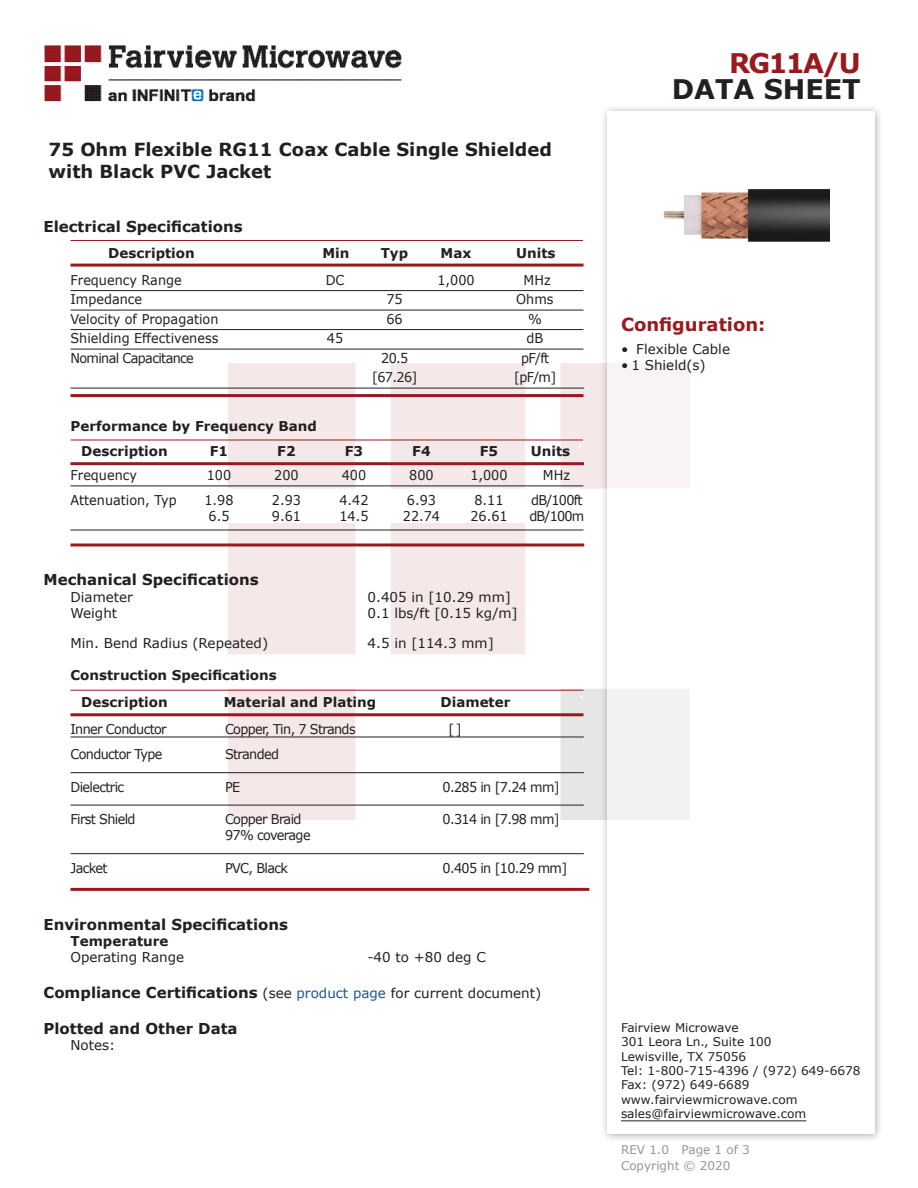
<style>
.page{position:relative;width:918px;height:1188px;background:#fff}
.page>*{position:absolute;margin:0;border:0;box-sizing:border-box;transform-origin:0 0}
.t1{font:700 27px "Verdana";color:#231f20}
.FM{font:700 27px "Verdana";letter-spacing:-.07em;color:#981a1e}
.Web_Description_Para{font:700 18px/21.6px "Verdana";color:#231f20}
.Head1{font:700 18px "Verdana";color:#981a1e}
.Head1_for_Compliance{font:700 15px "Verdana";color:#231f20}
.Head1-2{font:700 15px "Verdana";color:#231f20}
.Table_Body_Construct{font:13.5px "Verdana";letter-spacing:-.05em;color:#231f20;scale:.95 1}
.Specs_Para{font:13.5px "Verdana";color:#231f20}
.Table-Body{font:13.5px "Verdana";color:#231f20;scale:.95 1}
.Table_Body_Frequency{font:13.5px "Verdana";color:#231f20;scale:.95 1}
.Head2{font:700 13.5px "Verdana";color:#231f20}
.Table_Header_Constru{font:700 13.5px "Verdana";color:#231f20}
.Table_Header_Frequen{font:700 13.5px "Verdana";color:#231f20}
.Table-Header{font:700 13.5px "Verdana";color:#231f20}
.Table-Body-2{font:13.5px "Verdana";letter-spacing:-.05em;color:#231f20;scale:.95 1}
.Head2_after_Head1{font:700 13.5px "Verdana";color:#231f20}
.Head1-3{font:700 13.5px "Verdana";color:#fff}
.FM_Info{font:12px "Verdana";color:#231f20}
.REV_Info{font:12px "Verdana";color:#939598}
.Head1-4{font:700 10.5px "Verdana";color:#fff}
.s1{font-weight:400;font-size:13.5px}
.s2{font-weight:400;font-size:13.5px;color:#1a5392}
</style>
<div class="page">
<img style="left:44px;top:45px;width:358px;height:57px">
<div style="left:600px;top:104px;width:284px;height:1039px;background:#231f20;opacity:.75"></div>
<div style="left:608px;top:111px;width:267px;height:1023px;background:#fff"></div>
<hr style="left:70px;top:240px;width:513px;height:1px;background:#981a1e">
<hr style="left:70px;top:264px;width:514px;height:3px;background:#981a1e">
<hr style="left:70px;top:290px;width:514px;height:1px;background:#231f20">
<hr style="left:70px;top:310px;width:514px;height:1px;background:#231f20">
<hr style="left:70px;top:329px;width:514px;height:1px;background:#231f20">
<hr style="left:70px;top:349px;width:514px;height:1px;background:#231f20">
<hr style="left:70px;top:388px;width:514px;height:1px;background:#231f20">
<hr style="left:70px;top:394px;width:514px;height:3px;background:#981a1e">
<hr style="left:70px;top:440px;width:513px;height:1px;background:#981a1e">
<hr style="left:70px;top:462px;width:514px;height:3px;background:#981a1e">
<hr style="left:70px;top:486px;width:514px;height:1px;background:#231f20">
<hr style="left:70px;top:530px;width:514px;height:1px;background:#231f20">
<hr style="left:70px;top:543px;width:514px;height:3px;background:#981a1e">
<hr style="left:70px;top:690px;width:514px;height:1px;background:#981a1e">
<hr style="left:70px;top:713px;width:514px;height:3px;background:#981a1e">
<hr style="left:70px;top:737px;width:514px;height:1px;background:#231f20">
<hr style="left:70px;top:772px;width:514px;height:1px;background:#231f20">
<hr style="left:70px;top:805px;width:514px;height:1px;background:#231f20">
<hr style="left:70px;top:853px;width:514px;height:1px;background:#231f20">
<hr style="left:70px;top:888px;width:519px;height:3px;background:#981a1e">
<hr style="left:621px;top:1120px;width:185px;height:1px;background:#231f20">
<img style="left:663px;top:189px;width:167px;height:53px">
<p class="Web_Description_Para" style="left:49px;top:139px;width:505px">75 Ohm Flexible RG11 Coax Cable Single Shielded with Black PVC Jacket</p>
<p class="Head1-2" style="left:44px;top:216px;width:201px">Electrical Specifications</p>
<p class="Table-Header" style="left:108px;top:243px;width:88px">Description</p>
<p class="Table-Header" style="left:322px;top:243px;width:29px">Min</p>
<p class="Table-Header" style="left:381px;top:243px;width:29px">Typ</p>
<p class="Table-Header" style="left:441px;top:243px;width:32px">Max</p>
<p class="Table-Header" style="left:516px;top:243px;width:41px">Units</p>
<p class="Table-Body" style="left:70px;top:270px;width:119px">Frequency Range</p>
<p class="Table-Body" style="left:326px;top:270px;width:21px">DC</p>
<p class="Table-Body" style="left:437px;top:270px;width:41px">1,000</p>
<p class="Table-Body" style="left:524px;top:270px;width:30px">MHz</p>
<p class="Table-Body" style="left:70px;top:290px;width:77px">Impedance</p>
<p class="Table-Body" style="left:386px;top:290px;width:19px">75</p>
<p class="Table-Body" style="left:516px;top:290px;width:41px">Ohms</p>
<p class="Table-Body" style="left:70px;top:309px;width:157px">Velocity of Propagation</p>
<p class="Table-Body" style="left:386px;top:309px;width:19px">66</p>
<p class="Table-Body" style="left:528px;top:309px;width:16px">%</p>
<p class="Table-Body" style="left:70px;top:329px;width:157px">Shielding Effectiveness</p>
<p class="Table-Body" style="left:327px;top:329px;width:19px">45</p>
<p class="Table-Body" style="left:527px;top:329px;width:19px">dB</p>
<p class="Table-Body-2" style="left:70px;top:348px;width:131px">Nominal Capacitance</p>
<p class="Table-Body" style="left:381px;top:348px;width:30px">20.5</p>
<p class="Table-Body" style="left:521px;top:348px;width:31px">pF/ft</p>
<p class="Table-Body" style="left:372px;top:368px;width:49px">[67.26]</p>
<p class="Table-Body" style="left:514px;top:368px;width:46px">[pF/m]</p>
<p class="Head2" style="left:70px;top:417px;width:248px">Performance by Frequency Band</p>
<p class="Head1-3" style="left:578px;top:433px;width:6px">.</p>
<p class="Table_Header_Frequen" style="left:81px;top:442px;width:88px">Description</p>
<p class="Table_Header_Frequen" style="left:210px;top:442px;width:20px">F1</p>
<p class="Table_Header_Frequen" style="left:277px;top:442px;width:20px">F2</p>
<p class="Table_Header_Frequen" style="left:345px;top:442px;width:20px">F3</p>
<p class="Table_Header_Frequen" style="left:412px;top:442px;width:20px">F4</p>
<p class="Table_Header_Frequen" style="left:480px;top:442px;width:20px">F5</p>
<p class="Table_Header_Frequen" style="left:531px;top:442px;width:41px">Units</p>
<p class="Table_Body_Frequency" style="left:70px;top:466px;width:72px">Frequency</p>
<p class="Table_Body_Frequency" style="left:207px;top:466px;width:27px">100</p>
<p class="Table_Body_Frequency" style="left:274px;top:466px;width:27px">200</p>
<p class="Table_Body_Frequency" style="left:342px;top:466px;width:27px">400</p>
<p class="Table_Body_Frequency" style="left:409px;top:466px;width:27px">800</p>
<p class="Table_Body_Frequency" style="left:470px;top:466px;width:41px">1,000</p>
<p class="Table_Body_Frequency" style="left:543px;top:466px;width:30px">MHz</p>
<p class="Table_Body_Frequency" style="left:70px;top:491px;width:113px">Attenuation, Typ</p>
<p class="Table_Body_Frequency" style="left:204px;top:491px;width:32px">1.98</p>
<p class="Table_Body_Frequency" style="left:272px;top:491px;width:32px">2.93</p>
<p class="Table_Body_Frequency" style="left:339px;top:491px;width:32px">4.42</p>
<p class="Table_Body_Frequency" style="left:407px;top:491px;width:32px">6.93</p>
<p class="Table_Body_Frequency" style="left:474px;top:491px;width:32px">8.11</p>
<p class="Table_Body_Frequency" style="left:531px;top:491px;width:55px">dB/100ft</p>
<p class="Table_Body_Frequency" style="left:209px;top:507px;width:24px">6.5</p>
<p class="Table_Body_Frequency" style="left:272px;top:507px;width:32px">9.61</p>
<p class="Table_Body_Frequency" style="left:339px;top:507px;width:32px">14.5</p>
<p class="Table_Body_Frequency" style="left:403px;top:507px;width:41px">22.74</p>
<p class="Table_Body_Frequency" style="left:470px;top:507px;width:41px">26.61</p>
<p class="Table_Body_Frequency" style="left:529px;top:507px;width:59px">dB/100m</p>
<p class="Head1-2" style="left:44px;top:569px;width:217px">Mechanical Specifications</p>
<p class="Specs_Para" style="left:70px;top:588px;width:64px">Diameter</p>
<p class="Specs_Para" style="left:368px;top:588px;width:145px">0.405 in [10.29 mm]</p>
<p class="Specs_Para" style="left:70px;top:604px;width:48px">Weight</p>
<p class="Specs_Para" style="left:368px;top:604px;width:152px">0.1 lbs/ft [0.15 kg/m]</p>
<p class="Specs_Para" style="left:70px;top:634px;width:199px">Min. Bend Radius (Repeated)</p>
<p class="Specs_Para" style="left:368px;top:634px;width:128px">4.5 in [114.3 mm]</p>
<p class="Head2" style="left:70px;top:665px;width:208px">Construction Specifications</p>
<p class="Table_Header_Constru" style="left:81px;top:693px;width:88px">Description</p>
<p class="Table_Header_Constru" style="left:224px;top:693px;width:154px">Material and Plating</p>
<p class="Table_Header_Constru" style="left:441px;top:693px;width:71px">Diameter</p>
<p class="Table_Body_Construct" style="left:70px;top:720px;width:103px">Inner Conductor</p>
<p class="Table_Body_Construct" style="left:225px;top:720px;width:139px">Copper, Tin, 7 Strands</p>
<p class="Table_Body_Construct" style="left:449px;top:720px;width:15px">[]</p>
<p class="Table_Body_Construct" style="left:70px;top:745px;width:98px">Conductor Type</p>
<p class="Table_Body_Construct" style="left:225px;top:745px;width:58px">Stranded</p>
<p class="Table_Body_Construct" style="left:70px;top:778px;width:58px">Dielectric</p>
<p class="Table_Body_Construct" style="left:225px;top:778px;width:17px">PE</p>
<p class="Table_Body_Construct" style="left:443px;top:778px;width:125px">0.285 in [7.24 mm]</p>
<p class="Table_Body_Construct" style="left:70px;top:810px;width:70px">First Shield</p>
<p class="Table_Body_Construct" style="left:225px;top:810px;width:82px">Copper Braid</p>
<p class="Table_Body_Construct" style="left:443px;top:810px;width:125px">0.314 in [7.98 mm]</p>
<p class="Table_Body_Construct" style="left:225px;top:826px;width:92px">97% coverage</p>
<p class="Table_Body_Construct" style="left:70px;top:859px;width:41px">Jacket</p>
<p class="Table_Body_Construct" style="left:225px;top:859px;width:68px">PVC, Black</p>
<p class="Table_Body_Construct" style="left:443px;top:859px;width:133px">0.405 in [10.29 mm]</p>
<p class="Head1-4" style="left:580px;top:686px;width:5px">.</p>
<p class="Head1-2" style="left:44px;top:914px;width:246px">Environmental Specifications</p>
<p class="Head2_after_Head1" style="left:70px;top:932px;width:100px">Temperature</p>
<p class="Specs_Para" style="left:70px;top:948px;width:115px">Operating Range</p>
<p class="Specs_Para" style="left:368px;top:948px;width:120px">-40 to +80 deg C</p>
<p class="Head1_for_Compliance" style="left:44px;top:982px;width:499px">Compliance Certifications <span class="s1">(see</span> <span class="s2">product page</span> <span class="s1">for current document)</span></p>
<p class="Head1_for_Compliance" style="left:44px;top:1018px;width:196px">Plotted and Other Data</p>
<p class="Specs_Para" style="left:70px;top:1036px;width:46px">Notes:</p>
<p class="FM" style="left:729px;top:44px;width:133px">RG11A/U</p>
<p class="t1" style="left:672px;top:70px;width:191px">DATA SHEET</p>
<p class="Head1" style="left:621px;top:312px;width:146px">Configuration:</p>
<p class="Specs_Para" style="left:621px;top:340px;width:111px">• Flexible Cable</p>
<p class="Specs_Para" style="left:621px;top:356px;width:86px">• 1 Shield(s)</p>
<p class="FM_Info" style="left:621px;top:1019px;width:119px">Fairview Microwave</p>
<p class="FM_Info" style="left:621px;top:1034px;width:152px">301 Leora Ln., Suite 100</p>
<p class="FM_Info" style="left:621px;top:1048px;width:127px">Lewisville, TX 75056</p>
<p class="FM_Info" style="left:621px;top:1062px;width:241px">Tel: 1-800-715-4396 / (972) 649-6678</p>
<p class="FM_Info" style="left:621px;top:1077px;width:130px">Fax: (972) 649-6689</p>
<p class="FM_Info" style="left:621px;top:1091px;width:178px">www.fairviewmicrowave.com</p>
<p class="FM_Info" style="left:621px;top:1106px;width:187px">sales@fairviewmicrowave.com</p>
<p class="REV_Info" style="left:621px;top:1141px;width:130px">REV 1.0 Page 1 of 3</p>
<p class="REV_Info" style="left:621px;top:1157px;width:111px">Copyright © 2020</p>
</div>
